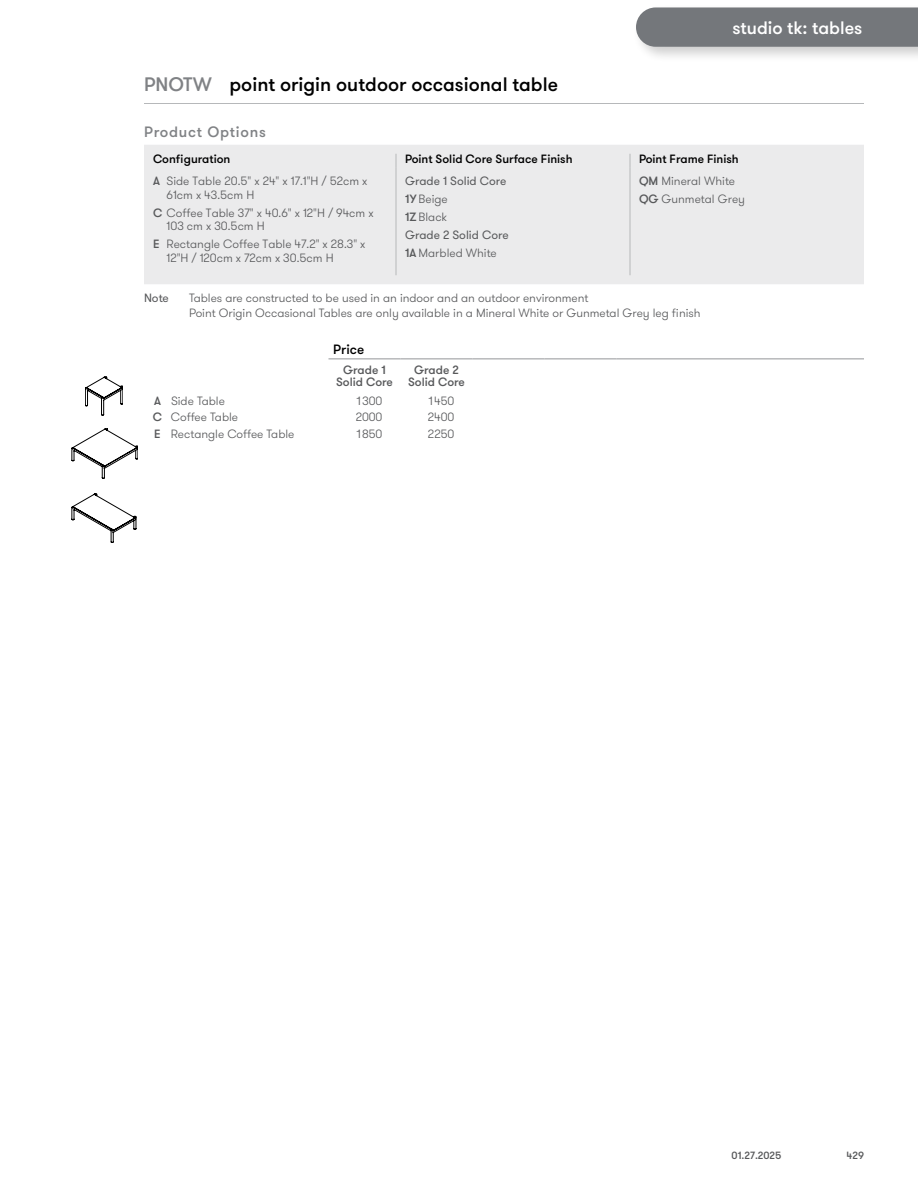
<style>
.page{position:relative;width:918px;height:1188px;background:#fff}
.page>*{position:absolute;margin:0;border:0;box-sizing:border-box;transform-origin:0 0}
.t1{font:500 19.5px "GT Walsheim Pro";color:#000}
.t2{font:500 18px "GT Walsheim Pro";color:#fff}
.t3{font:500 15px "GT Walsheim Pro";letter-spacing:.05em;color:#808285}
.t4{font:500 13.5px "GT Walsheim Pro";letter-spacing:.01em;color:#000}
.t5{font:300 12px/13.5px "GT Walsheim Pro";color:#58595b}
.t6{font:12px/18px "GT Walsheim Pro";color:#58595b}
.t7{font:500 12px "GT Walsheim Pro";color:#000}
.t8{font:500 12px/12px "GT Walsheim Pro";color:#58595b;text-align:center}
.t9{font:500 10.5px "GT Walsheim Pro";color:#58595b}
.s1{color:#808285}
.s2{font-weight:500}
.s3{font-weight:300}
</style>
<div class="page">
<div style="left:633px;top:4px;width:285px;height:59px;background:#000;opacity:.2"></div>
<div style="left:636px;top:7px;width:282px;height:40px;background:#74777b"></div>
<div style="left:144px;top:154px;width:720px;height:121px;background:#ebebec"></div>
<div style="left:144px;top:145px;width:252px;height:9px;background:#ebebec"></div>
<div style="left:396px;top:145px;width:234px;height:9px;background:#ebebec"></div>
<div style="left:630px;top:145px;width:234px;height:9px;background:#ebebec"></div>
<div style="left:144px;top:275px;width:252px;height:9px;background:#ebebec"></div>
<div style="left:396px;top:275px;width:234px;height:9px;background:#ebebec"></div>
<div style="left:630px;top:275px;width:234px;height:9px;background:#ebebec"></div>
<svg style="left:396px;top:154px;width:1px;height:13px"></svg>
<svg style="left:630px;top:154px;width:1px;height:13px"></svg>
<hr style="left:396px;top:167px;width:1px;height:108px;background:#b6b8ba">
<hr style="left:630px;top:167px;width:1px;height:108px;background:#b6b8ba">
<hr style="left:328px;top:359px;width:72px;height:1px;background:#939598">
<hr style="left:400px;top:359px;width:72px;height:1px;background:#939598">
<hr style="left:472px;top:359px;width:72px;height:1px;background:#939598">
<hr style="left:544px;top:359px;width:72px;height:1px;background:#939598">
<hr style="left:616px;top:359px;width:248px;height:1px;background:#939598">
<hr style="left:144px;top:103px;width:720px;height:1px;background:#b6b8ba">
<svg style="left:85px;top:376px;width:38px;height:39px"></svg>
<svg style="left:72px;top:428px;width:66px;height:50px"></svg>
<svg style="left:72px;top:494px;width:64px;height:49px"></svg>
<h1 class="t1" style="left:144px;top:72px;width:416px"><span class="s1">PNOTW</span> point origin outdoor occasional table</h1>
<h2 class="t2" style="left:732px;top:17px;width:132px">studio tk: tables</h2>
<p class="t3" style="left:144px;top:123px;width:123px">Product Options</p>
<p class="t7" style="left:153px;top:151px;width:79px">Configuration</p>
<p class="t7" style="left:405px;top:151px;width:169px">Point Solid Core Surface Finish</p>
<p class="t7" style="left:639px;top:151px;width:101px">Point Frame Finish</p>
<p class="t5" style="left:166px;top:175px;width:202px;text-indent:-14px"><span class="s2">A</span> Side Table 20.5" x 24" x 17.1"H / 52cm x<br>61cm x 43.5cm H</p>
<p class="t5" style="left:166px;top:206px;width:209px;text-indent:-14px"><span class="s2">C</span> Coffee Table 37" x 40.6" x 12"H / 94cm x<br>103 cm x 30.5cm H</p>
<p class="t5" style="left:166px;top:238px;width:200px;text-indent:-14px"><span class="s2">E</span> Rectangle Coffee Table 47.2" x 28.3" x<br>12"H / 120cm x 72cm x 30.5cm H</p>
<p class="t6" style="left:405px;top:172px;width:105px">Grade 1 Solid Core<br><span class="s2">1Y</span><span class="s3">Beige<br></span><span class="s2">1Z</span> <span class="s3">Black<br></span>Grade 2 Solid Core<br><span class="s2">1A</span> <span class="s3">Marbled White</span></p>
<p class="t5" style="left:639px;top:172px;width:108px;line-height:18px"><span class="s2">QM</span> Mineral White<br><span class="s2">QG</span> Gunmetal Grey</p>
<p class="t6" style="left:144px;top:289px;width:26px">Note</p>
<p class="t5" style="left:189px;top:291px;width:513px;line-height:15px">Tables are constructed to be used in an indoor and an outdoor environment<br>Point Origin Occasional Tables are only available in a Mineral White or Gunmetal Grey leg finish</p>
<p class="t4" style="left:333px;top:341px;width:33px">Price</p>
<p class="t8" style="left:336px;top:364px;width:58px">Grade 1<br>Solid Core</p>
<p class="t8" style="left:408px;top:364px;width:58px">Grade 2<br>Solid Core</p>
<p class="t5" style="left:154px;top:394px;width:72px"><span class="s2">A</span> Side Table</p>
<p class="t5" style="left:356px;top:394px;width:28px">1300</p>
<p class="t5" style="left:428px;top:394px;width:28px">1450</p>
<p class="t5" style="left:153px;top:410px;width:87px"><span class="s2">C</span> Coffee Table</p>
<p class="t5" style="left:355px;top:410px;width:28px">2000</p>
<p class="t5" style="left:427px;top:410px;width:28px">2400</p>
<p class="t5" style="left:154px;top:427px;width:142px"><span class="s2">E</span> Rectangle Coffee Table</p>
<p class="t5" style="left:355px;top:427px;width:28px">1850</p>
<p class="t5" style="left:427px;top:427px;width:28px">2250</p>
<p class="t9" style="left:732px;top:1149px;width:51px">01.27.2025</p>
<p class="t9" style="left:847px;top:1149px;width:19px">429</p>
</div>
